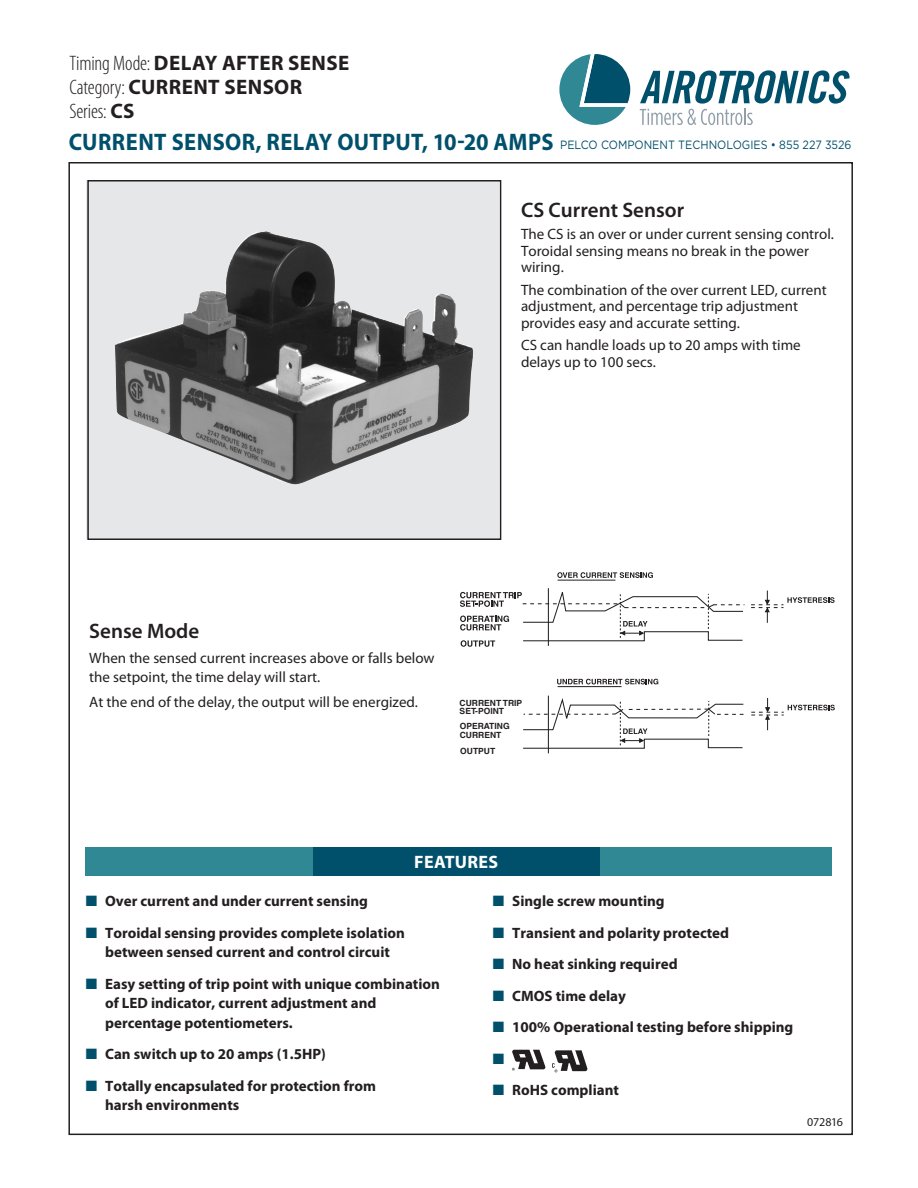
<style>
.page{position:relative;width:918px;height:1188px;background:#fff}
.page>*{position:absolute;margin:0;border:0;box-sizing:border-box;transform-origin:0 0}
._2Product{font:700 24px "Myriad Pro";letter-spacing:.015em;color:#00506b;scale:.94 1}
._1Mode_Cat{font:700 21px "Myriad Pro";letter-spacing:.02em;color:#231f20}
._3Para10_11{font:600 21px "Myriad Pro";color:#231f20}
._4ModeText10_13{font:600 21px "Myriad Pro";color:#231f20}
._1Mode_Cat-2{font:300 condensed 21px "Myriad Pro";color:#231f20}
._5Bold10_11{font:700 18px "Myriad Pro";color:#fff}
._5Bold10_11-2{font:700 18px "Myriad Pro";letter-spacing:.02em;color:#fff}
._5FeaturesText{font:700 15px/19.5px "Myriad Pro";color:#231f20}
._3Para10_11-2{font:15px/16.5px "Myriad Pro";color:#231f20}
._4ModeText10_13-2{font:15px/19.5px "Myriad Pro";color:#231f20}
._5FeaturesText-2{font:15px "Zapf Dingbats ITC";color:#00506b}
.FromInfoDoc{font:12px "Gotham";color:#00506b;scale:.9 1}
._5Bold10_11-3{font:12px "Myriad Pro";letter-spacing:-.02em;color:#231f20}
.t1{font:700 8.55px/8.6px "Helvetica";color:#231f20}
.s1{font-weight:300;font-stretch:condensed}
.s2{font-weight:700;font-stretch:normal}
.s3{color:#00506b}
</style>
<div class="page">
<div style="left:87px;top:180px;width:412px;height:358px;background:#e6e7e9"></div>
<img style="left:115px;top:231px;width:358px;height:254px">
<div style="left:87px;top:180px;width:414px;height:360px;border:2px solid #231f20"></div>
<svg style="left:460px;top:588px;width:284px;height:59px"></svg>
<svg style="left:557px;top:679px;width:101px;height:5px"></svg>
<hr style="left:548px;top:696px;width:1px;height:57px;background:#231f20">
<svg style="left:523px;top:696px;width:221px;height:53px"></svg>
<svg style="left:557px;top:572px;width:96px;height:6px"></svg>
<hr style="left:558px;top:686px;width:64px;height:1px;background:#231f20">
<hr style="left:558px;top:580px;width:57px;height:1px;background:#231f20">
<svg style="left:751px;top:591px;width:84px;height:32px"></svg>
<svg style="left:751px;top:698px;width:84px;height:32px"></svg>
<img style="left:512px;top:1049px;width:33px;height:22px">
<img style="left:552px;top:1050px;width:36px;height:22px">
<svg style="left:559px;top:54px;width:71px;height:71px"></svg>
<svg style="left:640px;top:70px;width:210px;height:55px"></svg>
<div style="left:85px;top:847px;width:747px;height:28px;background:#318895"></div>
<div style="left:313px;top:847px;width:287px;height:28px;background:#00506b"></div>
<p class="_1Mode_Cat" style="left:69px;top:51px;width:281px"><span class="s1">Timing Mode:</span> DELAY AFTER SENSE</p>
<p class="_1Mode_Cat" style="left:69px;top:75px;width:234px"><span class="s1">Category:</span> CURRENT SENSOR</p>
<p class="_1Mode_Cat-2" style="left:69px;top:100px;width:67px">Series: <span class="s2">CS</span></p>
<p class="_2Product" style="left:69px;top:128px;width:518px">CURRENT SENSOR, RELAY OUTPUT, 10-20 AMPS</p>
<p class="FromInfoDoc" style="left:560px;top:137px;width:325px">PELCO COMPONENT TECHNOLOGIES • 855 227 3526</p>
<p class="_3Para10_11" style="left:521px;top:198px;width:165px">CS Current Sensor</p>
<p class="_3Para10_11-2" style="left:521px;top:226px;width:315px">The CS is an over or under current sensing control.<br>Toroidal sensing means no break in the power wiring.</p>
<p class="_3Para10_11-2" style="left:521px;top:282px;width:307px">The combination of the over current LED, current adjustment, and percentage trip adjustment provides easy and accurate setting.</p>
<p class="_3Para10_11-2" style="left:521px;top:337px;width:281px">CS can handle loads up to 20 amps with time delays up to 100 secs.</p>
<p class="_4ModeText10_13" style="left:89px;top:619px;width:111px">Sense Mode</p>
<p class="_4ModeText10_13-2" style="left:89px;top:648px;width:347px">When the sensed current increases above or falls below the setpoint, the time delay will start.</p>
<p class="_4ModeText10_13-2" style="left:89px;top:693px;width:330px">At the end of the delay, the output will be energized.</p>
<p class="t1" style="left:460px;top:698px;width:64px">CURRENT TRIP<br>SET-POINT</p>
<p class="t1" style="left:460px;top:722px;width:51px">OPERATING<br>CURRENT</p>
<p class="t1" style="left:460px;top:747px;width:37px">OUTPUT</p>
<p class="_5Bold10_11" style="left:393px;top:851px;width:133px">SPECIFICATIONS</p>
<p class="_5Bold10_11-2" style="left:414px;top:851px;width:86px">FEATURES</p>
<p class="_5FeaturesText" style="left:86px;top:891px;width:284px"><span class="s3">■</span> Over current and under current sensing</p>
<p class="_5FeaturesText" style="left:86px;top:923px;width:321px;text-align:center"><span class="s3">■</span> Toroidal sensing provides complete isolation between sensed current and control circuit</p>
<p class="_5FeaturesText" style="left:105px;top:974px;width:336px;text-indent:-19px"><span class="s3">■</span> Easy setting of trip point with unique combination of LED indicator, current adjustment and percentage potentiometers.</p>
<p class="_5FeaturesText" style="left:86px;top:1044px;width:242px"><span class="s3">■</span> Can switch up to 20 amps (1.5HP)</p>
<p class="_5FeaturesText" style="left:105px;top:1076px;width:272px;text-indent:-19px"><span class="s3">■</span> Totally encapsulated for protection from harsh environments</p>
<p class="_5FeaturesText" style="left:493px;top:891px;width:173px"><span class="s3">■</span> Single screw mounting</p>
<p class="_5FeaturesText" style="left:493px;top:923px;width:238px"><span class="s3">■</span> Transient and polarity protected</p>
<p class="_5FeaturesText" style="left:493px;top:954px;width:186px"><span class="s3">■</span> No heat sinking required</p>
<p class="_5FeaturesText" style="left:493px;top:986px;width:135px"><span class="s3">■</span> CMOS time delay</p>
<p class="_5FeaturesText" style="left:493px;top:1017px;width:302px"><span class="s3">■</span> 100% Operational testing before shipping</p>
<p class="_5FeaturesText-2" style="left:493px;top:1051px;width:13px">■</p>
<p class="_5FeaturesText" style="left:493px;top:1080px;width:128px"><span class="s3">■</span> RoHS compliant</p>
<p class="_5Bold10_11-3" style="left:807px;top:1115px;width:37px">072816</p>
</div>
